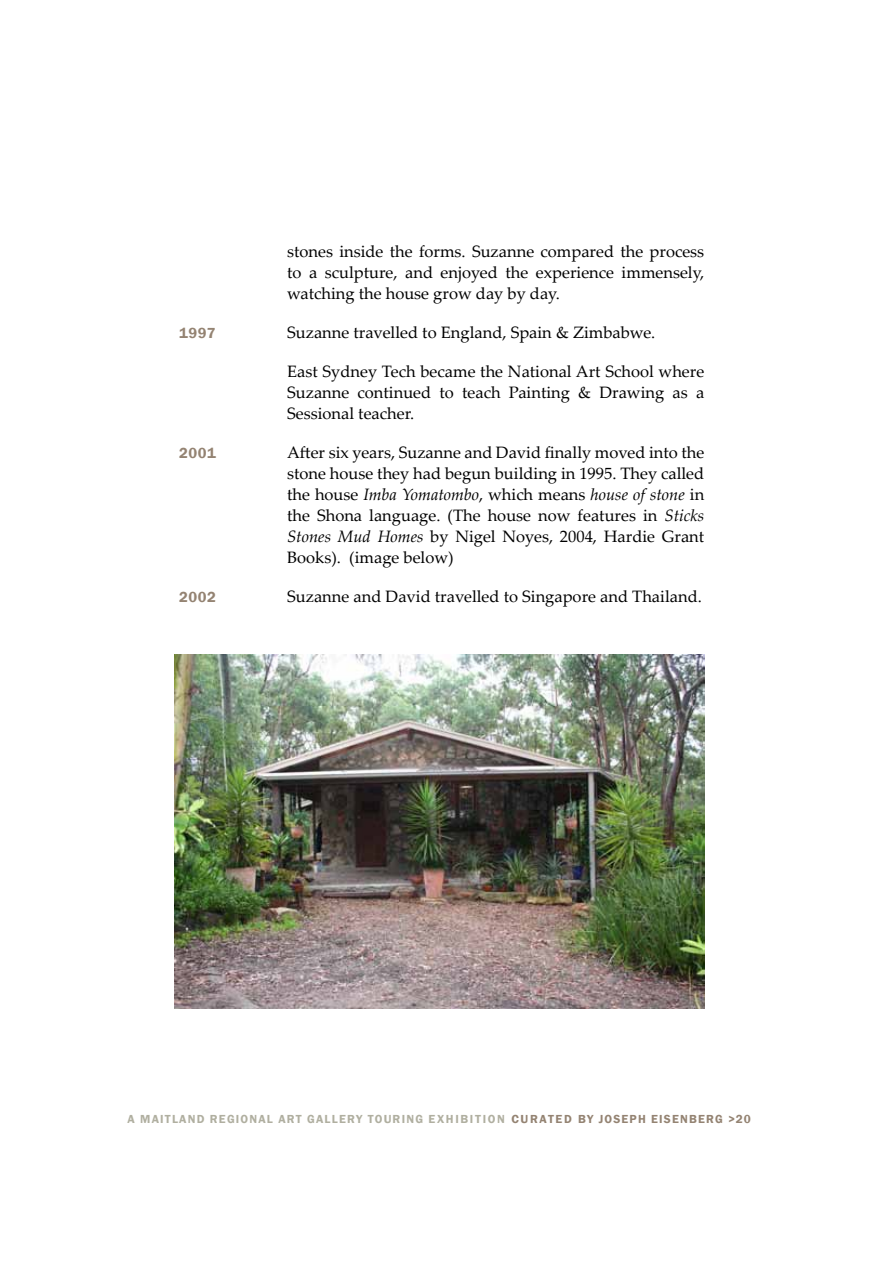
<style>
.page{position:relative;width:893px;height:1263px;background:#fff}
.page>*{position:absolute;margin:0;border:0;box-sizing:border-box;transform-origin:0 0}
.t1{font:16.5px/21px "Palatino Linotype";color:#000;text-align:justify}
.t2{font:600 15px "Franklin Gothic";letter-spacing:.04em;color:#948372}
.t3{font:600 12px "Franklin Gothic";letter-spacing:.1em;color:#b0afa0}
.s1{font-style:italic}
.s2{color:#948372}
</style>
<div class="page">
<img style="left:174px;top:655px;width:530px;height:353px">
<p class="t1" style="left:287px;top:240px;width:419px">stones inside the forms. Suzanne compared the process to a sculpture, and enjoyed the experience immensely, watching the house grow day by day.</p>
<p class="t2" style="left:179px;top:323px;width:38px">1997</p>
<p class="t1" style="left:287px;top:321px;width:370px">Suzanne travelled to England, Spain &amp; Zimbabwe.</p>
<p class="t1" style="left:287px;top:360px;width:419px">East Sydney Tech became the National Art School where Suzanne continued to teach Painting &amp; Drawing as a Sessional teacher.</p>
<p class="t2" style="left:179px;top:443px;width:38px">2001</p>
<p class="t1" style="left:287px;top:441px;width:419px">After six years, Suzanne and David finally moved into the stone house they had begun building in 1995. They called the house <span class="s1">Imba Yomatombo</span>, which means <span class="s1">house of stone</span> in the Shona language. (The house now features in <span class="s1">Sticks Stones Mud Homes</span> by Nigel Noyes, 2004, Hardie Grant Books). (image below)</p>
<p class="t2" style="left:179px;top:587px;width:38px">2002</p>
<p class="t1" style="left:287px;top:585px;width:416px">Suzanne and David travelled to Singapore and Thailand.</p>
<p class="t3" style="left:128px;top:1111px;width:625px">A MAITLAND REGIONAL ART GALLERY TOURING EXHIBITION <span class="s2">CURATED BY JOSEPH EISENBERG &gt;20</span></p>
</div>
